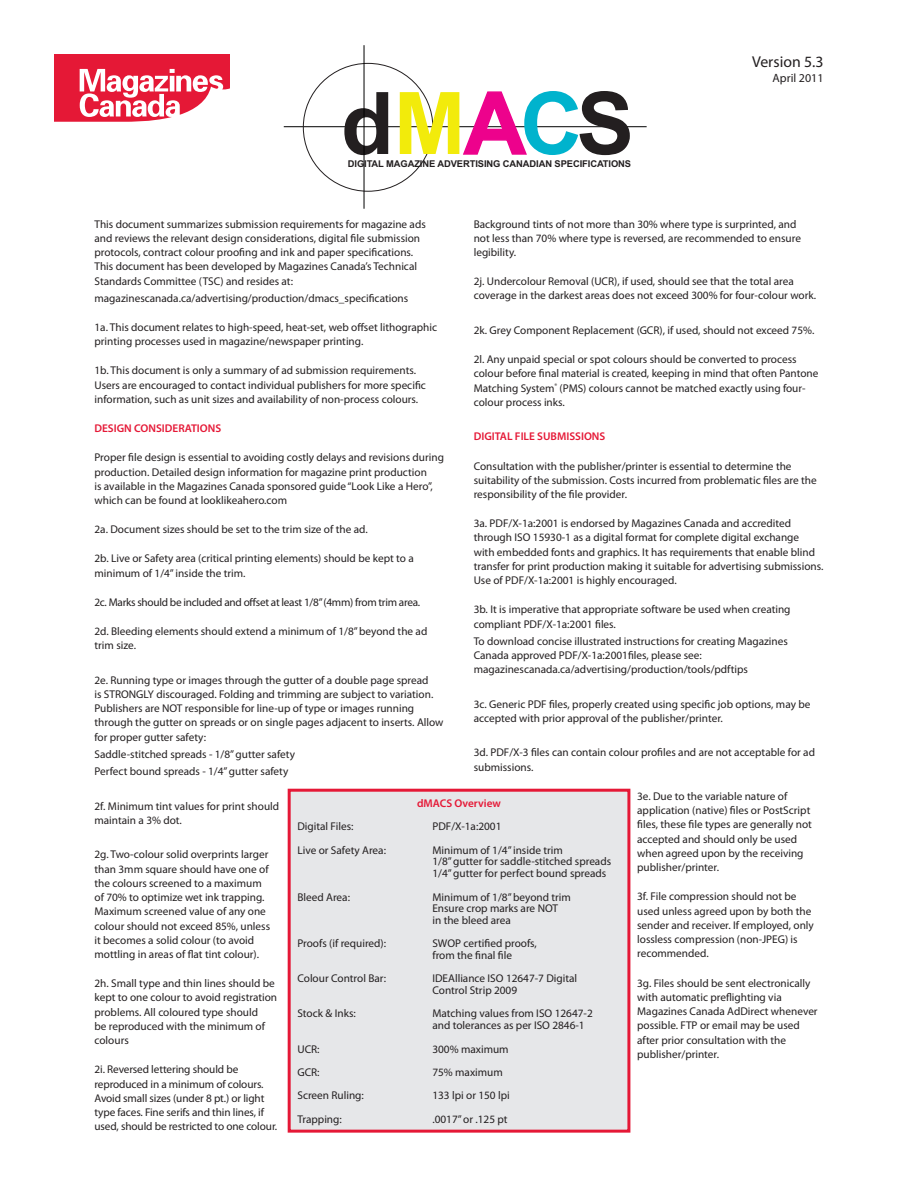
<style>
.page{position:relative;width:918px;height:1188px;background:#fff}
.page>*{position:absolute;margin:0;border:0;box-sizing:border-box;transform-origin:0 0}
.t1{font:700 86.4px "Arial";letter-spacing:-.045em;color:#231f20}
.t2{font:15.75px "Myriad Pro";color:#231f20}
.t3{font:12px "Myriad Pro";color:#231f20}
.dmacs{font:11.25px/14.2px "Myriad Pro";color:#231f20}
.dmacs-2{font:11.25px "Myriad Pro";letter-spacing:-.025em;color:#231f20}
.dmacs-3{font:600 11.25px "Myriad Pro";color:#e51836}
.t4{font:700 9.3px "Arial";letter-spacing:-.01em;color:#231f20}
.s1{color:#f2eb0b}
.s2{color:#ed028c}
.s3{color:#00b3cd}
</style>
<div class="page">
<div style="left:289px;top:790px;width:340px;height:341px;background:#e6e7e9"></div>
<div style="left:288px;top:789px;width:342px;height:344px;border:3px solid #e51836"></div>
<svg style="left:54px;top:54px;width:176px;height:68px"></svg>
<hr style="left:284px;top:126px;width:363px;height:1px;background:#000">
<svg style="left:462px;top:91px;width:66px;height:64px"></svg>
<hr style="left:364px;top:45px;width:1px;height:164px;background:#000">
<p class="t1" style="left:341px;top:67px;width:295px">d<span class="s1">M</span><span class="s2">A</span><span class="s3">C</span>S</p>
<p class="t4" style="left:348px;top:158px;width:285px">DIGITAL MAGAZINE ADVERTISING CANADIAN SPECIFICATIONS</p>
<p class="t2" style="left:752px;top:53px;width:73px">Version 5.3</p>
<p class="t3" style="left:773px;top:71px;width:52px">April 2011</p>
<p class="dmacs" style="left:94px;top:217px;width:333px">This document summarizes submission requirements for magazine ads and reviews the relevant design considerations, digital file submission protocols, contract colour proofing and ink and paper specifications.<br>This document has been developed by Magazines Canada’s Technical Standards Committee (TSC) and resides at:</p>
<p class="dmacs" style="left:94px;top:291px;width:315px">magazinescanada.ca/advertising/production/dmacs_specifications</p>
<p class="dmacs" style="left:94px;top:320px;width:344px">1a. This document relates to high-speed, heat-set, web offset lithographic printing processes used in magazine/newspaper printing.</p>
<p class="dmacs" style="left:94px;top:364px;width:333px">1b. This document is only a summary of ad submission requirements.<br>Users are encouraged to contact individual publishers for more specific information, such as unit sizes and availability of non-process colours.</p>
<p class="dmacs-3" style="left:94px;top:421px;width:128px">DESIGN CONSIDERATIONS</p>
<p class="dmacs" style="left:94px;top:451px;width:351px">Proper file design is essential to avoiding costly delays and revisions during production. Detailed design information for magazine print production<br>is available in the Magazines Canada sponsored guide “Look Like a Hero”, which can be found at looklikeahero.com</p>
<p class="dmacs" style="left:94px;top:523px;width:275px">2a. Document sizes should be set to the trim size of the ad.</p>
<p class="dmacs" style="left:94px;top:552px;width:321px">2b. Live or Safety area (critical printing elements) should be kept to a minimum of 1/4” inside the trim.</p>
<p class="dmacs-2" style="left:94px;top:596px;width:327px">2c. Marks should be included and offset at least 1/8” (4mm) from trim area.</p>
<p class="dmacs" style="left:94px;top:624px;width:334px">2d. Bleeding elements should extend a minimum of 1/8” beyond the ad trim size.</p>
<p class="dmacs" style="left:94px;top:673px;width:351px">2e. Running type or images through the gutter of a double page spread<br>is STRONGLY discouraged. Folding and trimming are subject to variation.<br>Publishers are NOT responsible for line-up of type or images running through the gutter on spreads or on single pages adjacent to inserts. Allow for proper gutter safety:</p>
<p class="dmacs" style="left:94px;top:747px;width:202px">Saddle-stitched spreads - 1/8” gutter safety</p>
<p class="dmacs" style="left:94px;top:764px;width:195px">Perfect bound spreads - 1/4” gutter safety</p>
<p class="dmacs" style="left:94px;top:799px;width:186px">2f. Minimum tint values for print should maintain a 3% dot.</p>
<p class="dmacs" style="left:94px;top:848px;width:177px">2g. Two-colour solid overprints larger than 3mm square should have one of the colours screened to a maximum of 70% to optimize wet ink trapping.<br>Maximum screened value of any one colour should not exceed 85%, unless it becomes a solid colour (to avoid mottling in areas of flat tint colour).</p>
<p class="dmacs" style="left:94px;top:977px;width:184px">2h. Small type and thin lines should be kept to one colour to avoid registration problems. All coloured type should<br>be reproduced with the minimum of colours</p>
<p class="dmacs" style="left:94px;top:1063px;width:184px">2i. Reversed lettering should be reproduced in a minimum of colours.<br>Avoid small sizes (under 8 pt.) or light type faces. Fine serifs and thin lines, if used, should be restricted to one colour.</p>
<p class="dmacs" style="left:474px;top:217px;width:329px">Background tints of not more than 30% where type is surprinted, and not less than 70% where type is reversed, are recommended to ensure legibility.</p>
<p class="dmacs" style="left:474px;top:275px;width:344px">2j. Undercolour Removal (UCR), if used, should see that the total area coverage in the darkest areas does not exceed 300% for four-colour work.</p>
<p class="dmacs" style="left:474px;top:323px;width:342px">2k. Grey Component Replacement (GCR), if used, should not exceed 75%.</p>
<p class="dmacs" style="left:474px;top:352px;width:346px">2l. Any unpaid special or spot colours should be converted to process colour before final material is created, keeping in mind that often Pantone Matching System<sup>®</sup> (PMS) colours cannot be matched exactly using four&shy;colour process inks.</p>
<p class="dmacs-3" style="left:474px;top:429px;width:133px">DIGITAL FILE SUBMISSIONS</p>
<p class="dmacs" style="left:474px;top:459px;width:345px">Consultation with the publisher/printer is essential to determine the suitability of the submission. Costs incurred from problematic files are the responsibility of the file provider.</p>
<p class="dmacs" style="left:474px;top:517px;width:351px">3a. PDF/X-1a:2001 is endorsed by Magazines Canada and accredited through ISO 15930-1 as a digital format for complete digital exchange<br>with embedded fonts and graphics. It has requirements that enable blind transfer for print production making it suitable for advertising submissions.<br>Use of PDF/X-1a:2001 is highly encouraged.</p>
<p class="dmacs" style="left:474px;top:603px;width:318px">3b. It is imperative that appropriate software be used when creating compliant PDF/X-1a:2001 files.</p>
<p class="dmacs" style="left:474px;top:634px;width:316px">To download concise illustrated instructions for creating Magazines<br>Canada approved PDF/X-1a:2001files, please see: magazinescanada.ca/advertising/production/tools/pdftips</p>
<p class="dmacs" style="left:474px;top:697px;width:338px">3c. Generic PDF files, properly created using specific job options, may be accepted with prior approval of the publisher/printer.</p>
<p class="dmacs" style="left:474px;top:746px;width:343px">3d. PDF/X-3 files can contain colour profiles and are not acceptable for ad submissions.</p>
<p class="dmacs" style="left:637px;top:789px;width:176px">3e. Due to the variable nature of application (native) files or PostScript files, these file types are generally not accepted and should only be used when agreed upon by the receiving publisher/printer.</p>
<p class="dmacs" style="left:637px;top:890px;width:178px">3f. File compression should not be used unless agreed upon by both the sender and receiver. If employed, only lossless compression (non-JPEG) is recommended.</p>
<p class="dmacs" style="left:637px;top:976px;width:182px">3g. Files should be sent electronically with automatic preflighting via Magazines Canada AdDirect whenever possible. FTP or email may be used after prior consultation with the publisher/printer.</p>
<p class="dmacs-3" style="left:417px;top:796px;width:85px">dMACS Overview</p>
<p class="dmacs" style="left:297px;top:819px;width:58px">Digital Files:</p>
<p class="dmacs" style="left:432px;top:819px;width:71px">PDF/X-1a:2001</p>
<p class="dmacs" style="left:297px;top:843px;width:90px">Live or Safety Area:</p>
<p class="dmacs" style="left:432px;top:843px;width:132px">Minimum of 1/4” inside trim</p>
<p class="dmacs" style="left:432px;top:855px;width:180px">1/8” gutter for saddle-stitched spreads</p>
<p class="dmacs" style="left:432px;top:867px;width:175px">1/4” gutter for perfect bound spreads</p>
<p class="dmacs" style="left:297px;top:890px;width:54px">Bleed Area:</p>
<p class="dmacs" style="left:432px;top:891px;width:140px;line-height:11.7px">Minimum of 1/8” beyond trim<br>Ensure crop marks are NOT<br>in the bleed area</p>
<p class="dmacs" style="left:297px;top:936px;width:90px">Proofs (if required):</p>
<p class="dmacs" style="left:432px;top:936px;width:106px">SWOP certified proofs,</p>
<p class="dmacs" style="left:432px;top:948px;width:81px">from the final file</p>
<p class="dmacs" style="left:297px;top:972px;width:90px">Colour Control Bar:</p>
<p class="dmacs" style="left:432px;top:973px;width:146px;line-height:11.7px">IDEAlliance ISO 12647-7 Digital<br>Control Strip 2009</p>
<p class="dmacs" style="left:297px;top:1007px;width:60px">Stock &amp; Inks:</p>
<p class="dmacs" style="left:432px;top:1008px;width:162px;line-height:11.7px">Matching values from ISO 12647-2 and tolerances as per ISO 2846-1</p>
<p class="dmacs" style="left:297px;top:1042px;width:24px">UCR:</p>
<p class="dmacs" style="left:432px;top:1042px;width:78px">300% maximum</p>
<p class="dmacs" style="left:297px;top:1065px;width:24px">GCR:</p>
<p class="dmacs" style="left:432px;top:1065px;width:72px">75% maximum</p>
<p class="dmacs" style="left:297px;top:1089px;width:68px">Screen Ruling:</p>
<p class="dmacs" style="left:432px;top:1089px;width:79px">133 lpi or 150 lpi</p>
<p class="dmacs" style="left:297px;top:1112px;width:46px">Trapping:</p>
<p class="dmacs" style="left:432px;top:1112px;width:77px">.0017” or .125 pt</p>
</div>
